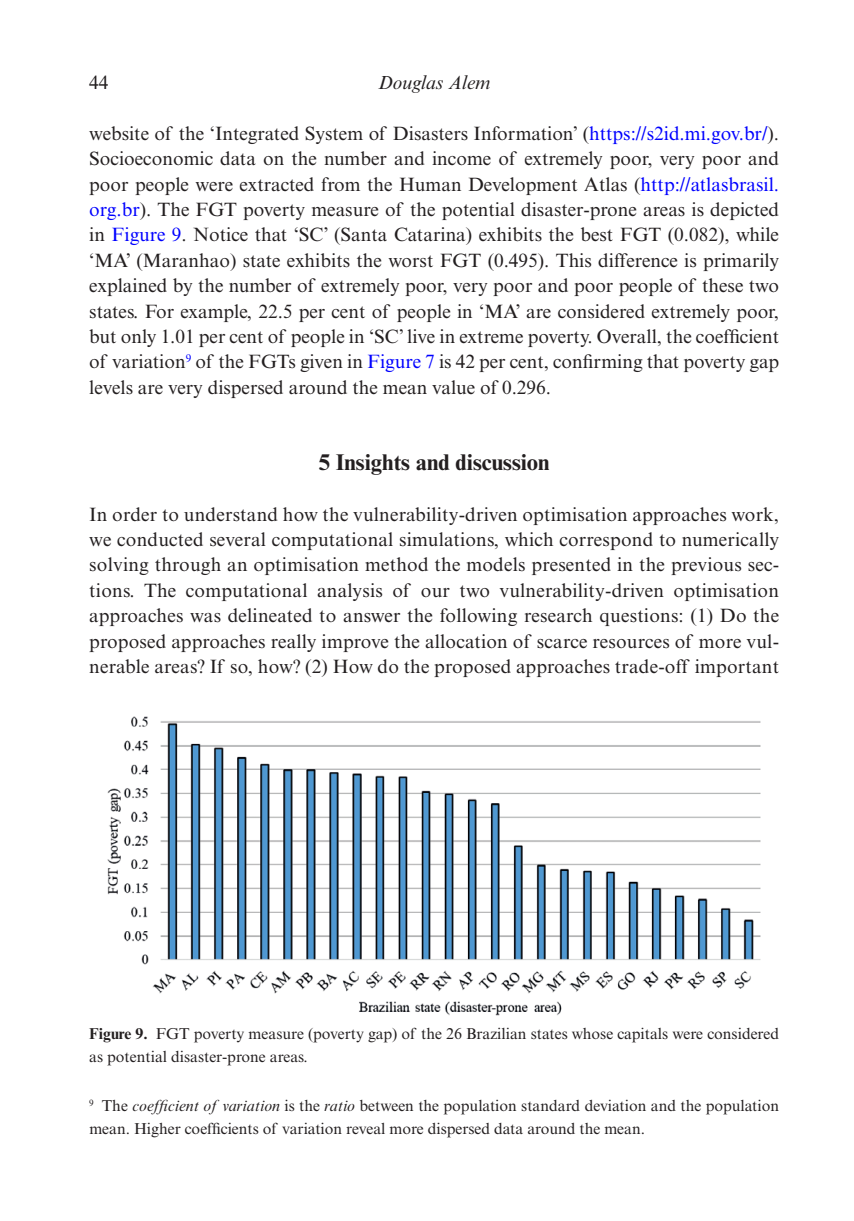
<style>
.page{position:relative;width:854px;height:1221px;background:#fff}
.page>*{position:absolute;margin:0;border:0;box-sizing:border-box;transform-origin:0 0}
.t1{font:700 22.75px "Times New Roman MT Std";color:#231f20}
.t2{font:19.25px/25.4px "Times New Roman MT Std";color:#231f20;text-align:justify}
.t3{font:italic 19.25px "Times New Roman MT Std";color:#231f20}
.t4{font:15.75px/22.8px "Times New Roman MT Std";color:#231f20}
.s1{color:#00f}
.s2{font-weight:700}
.s3{font-style:italic}
</style>
<div class="page">
<img style="left:107px;top:716px;width:654px;height:300px">
<p class="t2" style="left:89px;top:70px;width:21px">44</p>
<p class="t3" style="left:378px;top:72px;width:114px">Douglas Alem</p>
<p class="t2" style="left:89px;top:121px;width:691px">website of the ‘Integrated System of Disasters Information’ (<span class="s1">https://s2id.mi.gov.br/</span>).<br>Socioeconomic data on the number and income of extremely poor, very poor and poor people were extracted from the Human Development Atlas (<span class="s1">http://atlasbrasil. org.br</span>). The FGT poverty measure of the potential disaster-prone areas is depicted in <span class="s1">Figure 9</span>. Notice that ‘SC’ (Santa Catarina) exhibits the best FGT (0.082), while ‘MA’ (Maranhao) state exhibits the worst FGT (0.495). This difference is primarily explained by the number of extremely poor, very poor and poor people of these two states. For example, 22.5 per cent of people in ‘MA’ are considered extremely poor, but only 1.01 per cent of people in ‘SC’ live in extreme poverty. Overall, the coefficient of variation<sup>9</sup> of the FGTs given in <span class="s1">Figure 7</span> is 42 per cent, confirming that poverty gap levels are very dispersed around the mean value of 0.296.</p>
<p class="t1" style="left:318px;top:448px;width:232px">5 Insights and discussion</p>
<p class="t2" style="left:89px;top:501px;width:691px">In order to understand how the vulnerability-driven optimisation approaches work, we conducted several computational simulations, which correspond to numerically solving through an optimisation method the models presented in the previous sec&shy;tions. The computational analysis of our two vulnerability-driven optimisation approaches was delineated to answer the following research questions: (1) Do the proposed approaches really improve the allocation of scarce resources of more vul&shy;nerable areas? If so, how? (2) How do the proposed approaches trade-off important</p>
<p class="t4" style="left:89px;top:1022px;width:691px"><span class="s2">Figure 9.</span> FGT poverty measure (poverty gap) of the 26 Brazilian states whose capitals were considered as potential disaster-prone areas.</p>
<p class="t4" style="left:89px;top:1094px;width:691px"><sup>9</sup> The <span class="s3">coefficient of variation</span> is the <span class="s3">ratio</span> between the population standard deviation and the population mean. Higher coefficients of variation reveal more dispersed data around the mean.</p>
</div>
